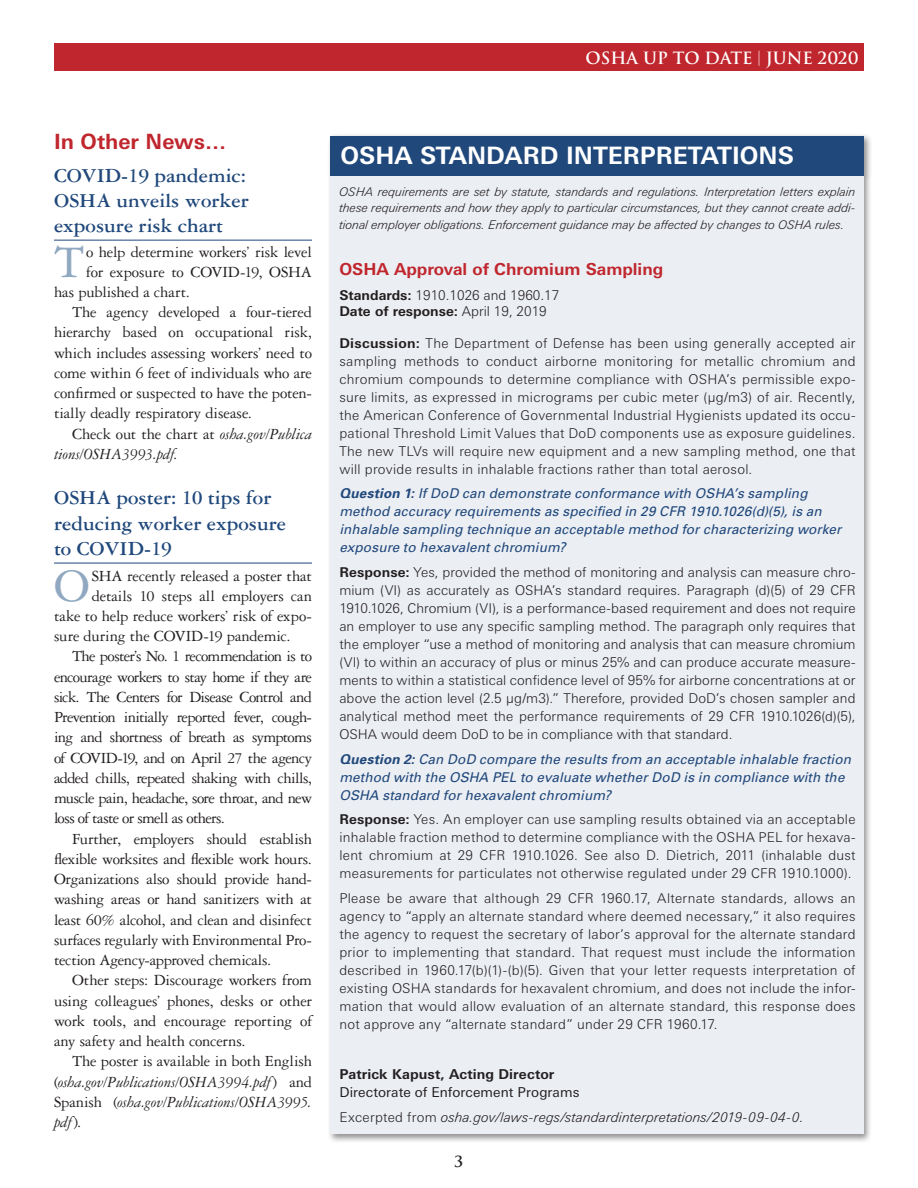
<style>
.page{position:relative;width:918px;height:1188px;background:#fff}
.page>*{position:absolute;margin:0;border:0;box-sizing:border-box;transform-origin:0 0}
.t1{font:49.65px "Garamond 3 LT Std";color:#90a8c0}
.t2{font:700 24px "Univers Next Pro";color:#fff}
.t3{font:700 21px/25.2px "Garamond 3 LT Std";color:#20487b}
.t4{font:700 21px "Univers Next Pro";color:#c0262d}
.t5{font:16.5px "Garamond 3 LT Std";letter-spacing:-.02em;color:#231f20}
.t6{font:16.5px "Garamond 3 LT Std";letter-spacing:-.04em;color:#231f20}
.t7{font:italic 16.5px "Garamond 3 LT Std";letter-spacing:-.01em;color:#231f20}
.t8{font:16.5px "Garamond 3 LT Std";letter-spacing:-.045em;color:#231f20}
.t9{font:700 16.5px "Univers Next Pro";color:#c0262d}
.t10{font:700 16.5px "Trajan";color:#fff}
.t11{font:700 15px "Trajan";color:#231f20}
.t12{font:13.65px "Univers Next Pro";letter-spacing:.005em;color:#231f20}
.t13{font:700 13.65px "Univers Next Pro";letter-spacing:.01em;color:#231f20}
.t14{font:300 13.5px/18px "Univers Next Pro";letter-spacing:.015em;color:#231f20;text-align:justify}
.t15{font:italic 13.5px/18px "Univers";letter-spacing:.01em;color:#20487b}
.t16{font:italic 300 13.5px "Univers Next Pro";letter-spacing:.015em;color:#231f20}
.t17{font:italic 300 12px/16.5px "Univers Next Pro";letter-spacing:.005em;color:#231f20;text-align:justify}
.s1{font-family:"Garamond 3 LT Std";font-weight:400;font-size:15px}
.s2{font-style:italic}
.s3{font-style:normal}
.s4{font-weight:700}
</style>
<div class="page">
<div style="left:54px;top:44px;width:810px;height:27px;background:#c0262d"></div>
<div style="left:327px;top:133px;width:546px;height:1010px;background:#231f20;opacity:.5"></div>
<div style="left:330px;top:138px;width:533px;height:996px;background:#ebeef3"></div>
<div style="left:330px;top:136px;width:534px;height:40px;background:#20487b"></div>
<hr style="left:54px;top:240px;width:258px;height:1px;background:#20487b">
<hr style="left:54px;top:563px;width:258px;height:1px;background:#20487b">
<p class="t10" style="left:586px;top:47px;width:275px">OSHA UP TO DATE <span class="s1">|</span> JUNE 2020</p>
<h3 class="t4" style="left:54px;top:129px;width:174px">In Other News…</h3>
<h3 class="t3" style="left:54px;top:163px;width:196px">COVID-19 pandemic:<br>OSHA unveils worker exposure risk chart</h3>
<h1 class="t1" style="left:54px;top:235px;width:32px">T</h1>
<p class="t5" style="left:86px;top:243px;width:227px">o help determine workers’ risk level</p>
<p class="t5" style="left:86px;top:263px;width:227px">for exposure to COVID-19, OSHA</p>
<p class="t5" style="left:54px;top:283px;width:137px">has published a chart.</p>
<p class="t5" style="left:72px;top:303px;width:241px">The agency developed a four-tiered</p>
<p class="t5" style="left:54px;top:324px;width:259px">hierarchy based on occupational risk,</p>
<p class="t5" style="left:54px;top:344px;width:260px">which includes assessing workers’ need to</p>
<p class="t5" style="left:54px;top:364px;width:259px">come within 6 feet of individuals who are</p>
<p class="t5" style="left:54px;top:384px;width:259px">confirmed or suspected to have the poten-</p>
<p class="t5" style="left:54px;top:405px;width:200px">tially deadly respiratory disease.</p>
<p class="t5" style="left:72px;top:425px;width:241px">Check out the chart at <span class="s2">osha.gov/Publica</span></p>
<p class="t7" style="left:54px;top:445px;width:125px">tions/OSHA3993.pdf<span class="s3">.</span></p>
<h3 class="t3" style="left:54px;top:485px;width:234px">OSHA poster: 10 tips for reducing worker exposure to COVID-19</h3>
<h1 class="t1" style="left:54px;top:559px;width:37px">O</h1>
<p class="t5" style="left:92px;top:567px;width:222px">SHA recently released a poster that</p>
<p class="t5" style="left:92px;top:587px;width:222px">details 10 steps all employers can</p>
<p class="t5" style="left:54px;top:607px;width:259px">take to help reduce workers’ risk of expo-</p>
<p class="t5" style="left:54px;top:627px;width:238px">sure during the COVID-19 pandemic.</p>
<p class="t6" style="left:72px;top:648px;width:241px">The poster’s No. 1 recommendation is to</p>
<p class="t8" style="left:54px;top:668px;width:259px">encourage workers to stay home if they are</p>
<p class="t6" style="left:54px;top:688px;width:260px">sick. The Centers for Disease Control and</p>
<p class="t6" style="left:54px;top:708px;width:259px">Prevention initially reported fever, cough-</p>
<p class="t6" style="left:54px;top:729px;width:260px">ing and shortness of breath as symptoms</p>
<p class="t8" style="left:54px;top:749px;width:260px">of COVID-19, and on April 27 the agency</p>
<p class="t5" style="left:54px;top:769px;width:260px">added chills, repeated shaking with chills,</p>
<p class="t5" style="left:54px;top:789px;width:260px">muscle pain, headache, sore throat, and new</p>
<p class="t6" style="left:54px;top:810px;width:172px">loss of taste or smell as others.</p>
<p class="t5" style="left:72px;top:830px;width:241px">Further, employers should establish</p>
<p class="t5" style="left:54px;top:850px;width:259px">flexible worksites and flexible work hours.</p>
<p class="t5" style="left:54px;top:870px;width:259px">Organizations also should provide hand-</p>
<p class="t5" style="left:54px;top:891px;width:259px">washing areas or hand sanitizers with at</p>
<p class="t5" style="left:54px;top:911px;width:259px">least 60% alcohol, and clean and disinfect</p>
<p class="t5" style="left:54px;top:931px;width:259px">surfaces regularly with Environmental Pro-</p>
<p class="t5" style="left:54px;top:951px;width:219px">tection Agency-approved chemicals.</p>
<p class="t5" style="left:72px;top:972px;width:241px">Other steps: Discourage workers from</p>
<p class="t5" style="left:54px;top:992px;width:259px">using colleagues’ phones, desks or other</p>
<p class="t5" style="left:54px;top:1012px;width:259px">work tools, and encourage reporting of</p>
<p class="t5" style="left:54px;top:1032px;width:193px">any safety and health concerns.</p>
<p class="t5" style="left:72px;top:1052px;width:241px">The poster is available in both English</p>
<p class="t7" style="left:54px;top:1073px;width:260px"><span class="s3">(</span>osha.gov/Publications/OSHA3994.pdf<span class="s3">) and</span></p>
<p class="t7" style="left:54px;top:1093px;width:260px"><span class="s3">Spanish (</span>osha.gov/Publications/OSHA3995.</p>
<p class="t7" style="left:54px;top:1113px;width:29px">pdf<span class="s3">).</span></p>
<h2 class="t2" style="left:340px;top:141px;width:455px">OSHA STANDARD INTERPRETATIONS</h2>
<p class="t17" style="left:339px;top:183px;width:518px">OSHA requirements are set by statute, standards and regulations. Interpretation letters explain these requirements and how they apply to particular circumstances, but they cannot create addi&shy;tional employer obligations. Enforcement guidance may be affected by changes to OSHA rules.</p>
<p class="t9" style="left:339px;top:260px;width:325px">OSHA Approval of Chromium Sampling</p>
<p class="t14" style="left:339px;top:286px;width:221px;line-height:16.5px"><span class="s4">Standards:</span> 1910.1026 and 1960.17<br><span class="s4">Date of response:</span> April 19, 2019</p>
<p class="t14" style="left:339px;top:334px;width:518px"><span class="s4">Discussion:</span> The Department of Defense has been using generally accepted air sampling methods to conduct airborne monitoring for metallic chromium and chromium compounds to determine compliance with OSHA’s permissible expo&shy;sure limits, as expressed in micrograms per cubic meter (µg/m3) of air. Recently, the American Conference of Governmental Industrial Hygienists updated its occu&shy;pational Threshold Limit Values that DoD components use as exposure guidelines.<br>The new TLVs will require new equipment and a new sampling method, one that will provide results in inhalable fractions rather than total aerosol.</p>
<p class="t15" style="left:339px;top:484px;width:504px"><span class="s4">Question 1:</span> If DoD can demonstrate conformance with OSHA’s sampling method accuracy requirements as specified in 29 CFR 1910.1026(d)(5), is an inhalable sampling technique an acceptable method for characterizing worker exposure to hexavalent chromium?</p>
<p class="t14" style="left:339px;top:563px;width:518px"><span class="s4">Response:</span> Yes, provided the method of monitoring and analysis can measure chro&shy;mium (VI) as accurately as OSHA’s standard requires. Paragraph (d)(5) of 29 CFR 1910.1026, Chromium (VI), is a performance-based requirement and does not require an employer to use any specific sampling method. The paragraph only requires that the employer “use a method of monitoring and analysis that can measure chromium (VI) to within an accuracy of plus or minus 25% and can produce accurate measure&shy;ments to within a statistical confidence level of 95% for airborne concentrations at or above the action level (2.5 µg/m3).” Therefore, provided DoD’s chosen sampler and analytical method meet the performance requirements of 29 CFR 1910.1026(d)(5), OSHA would deem DoD to be in compliance with that standard.</p>
<p class="t15" style="left:339px;top:750px;width:513px"><span class="s4">Question 2:</span> Can DoD compare the results from an acceptable inhalable fraction method with the OSHA PEL to evaluate whether DoD is in compliance with the<br>OSHA standard for hexavalent chromium?</p>
<p class="t14" style="left:339px;top:811px;width:518px"><span class="s4">Response:</span> Yes. An employer can use sampling results obtained via an acceptable inhalable fraction method to determine compliance with the OSHA PEL for hexava&shy;lent chromium at 29 CFR 1910.1026. See also D. Dietrich, 2011 (inhalable dust measurements for particulates not otherwise regulated under 29 CFR 1910.1000).</p>
<p class="t14" style="left:339px;top:889px;width:518px">Please be aware that although 29 CFR 1960.17, Alternate standards, allows an agency to “apply an alternate standard where deemed necessary,” it also requires the agency to request the secretary of labor’s approval for the alternate standard prior to implementing that standard. That request must include the information described in 1960.17(b)(1)-(b)(5). Given that your letter requests interpretation of existing OSHA standards for hexavalent chromium, and does not include the infor&shy;mation that would allow evaluation of an alternate standard, this response does not approve any “alternate standard” under 29 CFR 1960.17.</p>
<p class="t13" style="left:339px;top:1066px;width:216px">Patrick Kapust, Acting Director</p>
<p class="t12" style="left:339px;top:1084px;width:242px">Directorate of Enforcement Programs</p>
<p class="t16" style="left:339px;top:1109px;width:465px"><span class="s3">Excerpted from</span> osha.gov/laws-regs/standardinterpretations/2019-09-04-0<span class="s3">.</span></p>
<p class="t11" style="left:455px;top:1152px;width:10px">3</p>
</div>
